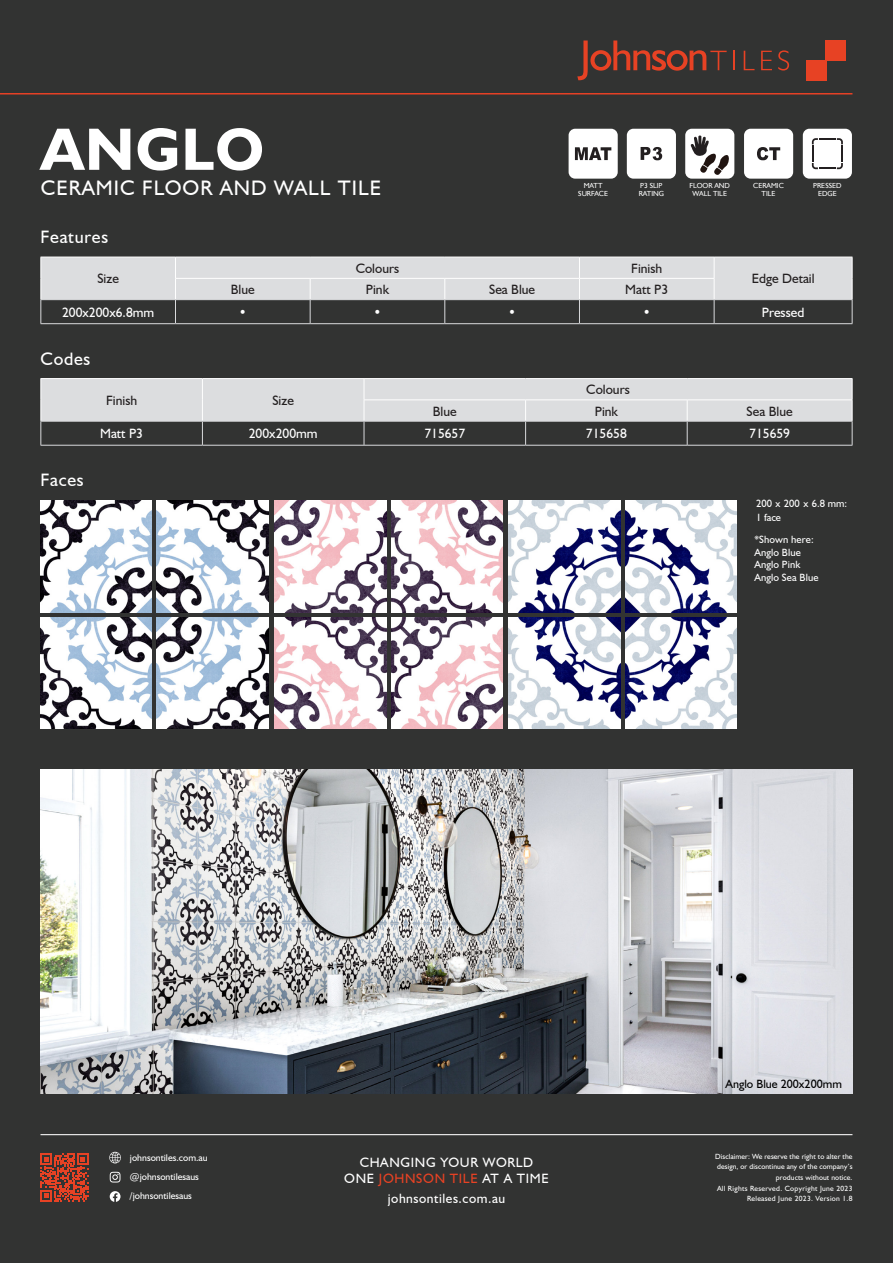
<style>
.page{position:relative;width:893px;height:1263px;background:#323332}
.page>*{position:absolute;margin:0;border:0;box-sizing:border-box;transform-origin:0 0}
.t1{font:700 60.15px "Humanist 521 BT";letter-spacing:.02em;color:#fff}
.t2{font:21px "Humanist 521 BT";letter-spacing:.05em;color:#fff}
.t3{font:18px "Humanist 521 BT";letter-spacing:.04em;color:#fff}
.t4{font:13.5px "Humanist 521 BT";color:#231f20}
.t5{font:13.5px "Humanist 521 BT";color:#fff}
.t6{font:13.5px "Humanist 521 BT";letter-spacing:.05em;color:#e74224}
.t7{font:13.5px "Humanist 521 BT";letter-spacing:.04em;color:#fff}
.t8{font:13.5px "Humanist 521 BT";letter-spacing:.05em;color:#fff}
.t9{font:12px "Humanist 521 BT";color:#000}
.t10{font:10.5px "Humanist 521 BT";letter-spacing:.01em;color:#fff}
.t11{font:9.75px "Humanist 521 BT";color:#fff}
.t12{font:7.5px/10.5px "Humanist 521 BT";letter-spacing:.01em;color:#fff;text-align:right}
.t13{font:7.5px "Humanist 521 BT";letter-spacing:.04em;color:#fff}
.t14{font:7.35px/7.8px "Humanist 521 W01";color:#fff;text-align:center}
.s1{color:#fff}
</style>
<div class="page">
<img style="left:41px;top:500px;width:111px;height:112px">
<img style="left:40px;top:617px;width:112px;height:111px">
<img style="left:157px;top:500px;width:111px;height:112px">
<img style="left:157px;top:617px;width:111px;height:111px">
<img style="left:275px;top:500px;width:111px;height:112px">
<img style="left:275px;top:617px;width:111px;height:111px">
<img style="left:391px;top:500px;width:112px;height:112px">
<img style="left:391px;top:617px;width:112px;height:111px">
<img style="left:509px;top:500px;width:111px;height:112px">
<img style="left:509px;top:617px;width:111px;height:111px">
<img style="left:625px;top:500px;width:111px;height:112px">
<img style="left:625px;top:617px;width:111px;height:111px">
<hr style="left:40px;top:257px;width:135px;height:1px;background:#fff">
<hr style="left:40px;top:299px;width:135px;height:1px;background:#d9dadc">
<svg style="left:41px;top:257px;width:812px;height:66px"></svg>
<hr style="left:40px;top:323px;width:135px;height:1px;background:#d9dadc">
<hr style="left:175px;top:323px;width:135px;height:1px;background:#d9dadc">
<hr style="left:310px;top:323px;width:135px;height:1px;background:#d9dadc">
<hr style="left:445px;top:323px;width:134px;height:1px;background:#d9dadc">
<hr style="left:579px;top:323px;width:135px;height:1px;background:#d9dadc">
<hr style="left:714px;top:323px;width:138px;height:1px;background:#d9dadc">
<hr style="left:40px;top:378px;width:162px;height:1px;background:#fff">
<hr style="left:202px;top:378px;width:162px;height:1px;background:#fff">
<hr style="left:364px;top:378px;width:162px;height:1px;background:#fff">
<hr style="left:526px;top:378px;width:161px;height:1px;background:#fff">
<hr style="left:687px;top:378px;width:165px;height:1px;background:#fff">
<hr style="left:40px;top:421px;width:162px;height:1px;background:#d9dadc">
<svg style="left:41px;top:379px;width:812px;height:66px"></svg>
<hr style="left:40px;top:445px;width:162px;height:1px;background:#d9dadc">
<hr style="left:202px;top:445px;width:162px;height:1px;background:#d9dadc">
<hr style="left:364px;top:445px;width:162px;height:1px;background:#d9dadc">
<hr style="left:526px;top:445px;width:161px;height:1px;background:#d9dadc">
<hr style="left:687px;top:445px;width:165px;height:1px;background:#d9dadc">
<hr style="left:0;top:93px;width:852px;height:1px;background:#e74125">
<svg style="left:577px;top:41px;width:150px;height:39px"></svg>
<svg style="left:733px;top:51px;width:2px;height:19px"></svg>
<svg style="left:744px;top:51px;width:10px;height:19px"></svg>
<svg style="left:761px;top:51px;width:11px;height:19px"></svg>
<svg style="left:778px;top:50px;width:11px;height:21px"></svg>
<div style="left:825px;top:41px;width:21px;height:20px;background:#e74224"></div>
<div style="left:806px;top:60px;width:20px;height:20px;background:#e74224"></div>
<div style="left:627px;top:129px;width:49px;height:50px;background:#fff;border-radius:7px"></div>
<svg style="left:641px;top:147px;width:21px;height:13px"></svg>
<div style="left:569px;top:129px;width:49px;height:50px;background:#fff;border-radius:7px"></div>
<svg style="left:575px;top:147px;width:36px;height:13px"></svg>
<div style="left:803px;top:129px;width:49px;height:50px;background:#fff;border-radius:7px"></div>
<svg style="left:812px;top:138px;width:31px;height:31px"></svg>
<div style="left:685px;top:129px;width:49px;height:50px;background:#fff;border-radius:7px"></div>
<svg style="left:691px;top:135px;width:38px;height:40px"></svg>
<div style="left:744px;top:129px;width:49px;height:50px;background:#fff;border-radius:7px"></div>
<svg style="left:757px;top:147px;width:23px;height:13px"></svg>
<img style="left:40px;top:770px;width:812px;height:324px">
<svg style="left:41px;top:1153px;width:47px;height:48px"></svg>
<svg style="left:109px;top:1152px;width:12px;height:11px"></svg>
<svg style="left:110px;top:1172px;width:10px;height:10px"></svg>
<svg style="left:110px;top:1191px;width:10px;height:11px"></svg>
<hr style="left:40px;top:1134px;width:812px;height:1px;background:#fff">
<p class="t1" style="left:40px;top:112px;width:225px">ANGLO</p>
<p class="t2" style="left:41px;top:175px;width:342px">CERAMIC FLOOR AND WALL TILE</p>
<p class="t14" style="left:690px;top:181px;width:42px">FLOOR AND<br>WALL TILE</p>
<p class="t14" style="left:753px;top:181px;width:32px">CERAMIC</p>
<p class="t14" style="left:640px;top:181px;width:24px">P3 SLIP</p>
<p class="t14" style="left:639px;top:189px;width:27px">RATING</p>
<p class="t14" style="left:584px;top:181px;width:20px">MATT</p>
<p class="t14" style="left:578px;top:189px;width:31px">SURFACE</p>
<p class="t14" style="left:762px;top:189px;width:15px">TILE</p>
<p class="t3" style="left:40px;top:226px;width:69px">Features</p>
<p class="t14" style="left:813px;top:181px;width:30px">PRESSED</p>
<p class="t14" style="left:818px;top:189px;width:20px">EDGE</p>
<p class="t4" style="left:97px;top:271px;width:23px">Size</p>
<p class="t4" style="left:356px;top:260px;width:45px">Colours</p>
<p class="t4" style="left:631px;top:260px;width:33px">Finish</p>
<p class="t4" style="left:231px;top:281px;width:25px">Blue</p>
<p class="t4" style="left:366px;top:281px;width:25px">Pink</p>
<p class="t4" style="left:489px;top:281px;width:48px">Sea Blue</p>
<p class="t4" style="left:625px;top:281px;width:44px">Matt P3</p>
<p class="t4" style="left:752px;top:271px;width:64px">Edge Detail</p>
<p class="t5" style="left:62px;top:304px;width:94px">200x200x6.8mm</p>
<p class="t5" style="left:239px;top:304px;width:9px">•</p>
<p class="t5" style="left:373px;top:304px;width:9px">•</p>
<p class="t5" style="left:508px;top:304px;width:9px">•</p>
<p class="t5" style="left:643px;top:304px;width:9px">•</p>
<p class="t5" style="left:762px;top:304px;width:44px">Pressed</p>
<p class="t3" style="left:40px;top:347px;width:51px">Codes</p>
<p class="t4" style="left:106px;top:392px;width:33px">Finish</p>
<p class="t4" style="left:272px;top:392px;width:23px">Size</p>
<p class="t4" style="left:586px;top:381px;width:45px">Colours</p>
<p class="t4" style="left:433px;top:403px;width:25px">Blue</p>
<p class="t4" style="left:595px;top:403px;width:25px">Pink</p>
<p class="t4" style="left:747px;top:403px;width:48px">Sea Blue</p>
<p class="t5" style="left:100px;top:425px;width:44px">Matt P3</p>
<p class="t5" style="left:249px;top:425px;width:70px">200x200mm</p>
<p class="t5" style="left:424px;top:425px;width:42px">715657</p>
<p class="t5" style="left:586px;top:425px;width:42px">715658</p>
<p class="t5" style="left:749px;top:425px;width:42px">715659</p>
<p class="t3" style="left:40px;top:469px;width:45px">Faces</p>
<p class="t10" style="left:756px;top:497px;width:92px">200 x 200 x 6.8 mm:</p>
<p class="t10" style="left:756px;top:511px;width:27px">1 face</p>
<p class="t10" style="left:754px;top:533px;width:61px">*Shown here:</p>
<p class="t10" style="left:754px;top:546px;width:48px">Anglo Blue</p>
<p class="t10" style="left:754px;top:558px;width:48px">Anglo Pink</p>
<p class="t10" style="left:754px;top:571px;width:66px">Anglo Sea Blue</p>
<p class="t11" style="left:130px;top:1151px;width:79px">johnsontiles.com.au</p>
<p class="t11" style="left:130px;top:1170px;width:70px">@johnsontilesaus</p>
<p class="t11" style="left:130px;top:1190px;width:63px">/johnsontilesaus</p>
<p class="t7" style="left:388px;top:1190px;width:119px">johnsontiles.com.au</p>
<p class="t8" style="left:360px;top:1153px;width:175px">CHANGING YOUR WORLD</p>
<p class="t6" style="left:344px;top:1170px;width:206px"><span class="s1">ONE</span> JOHNSON TILE <span class="s1">AT A TIME</span></p>
<p class="t9" style="left:726px;top:1077px;width:118px">Anglo Blue 200x200mm</p>
<p class="t12" style="left:715px;top:1151px;width:139px">Disclaimer: We reserve the right to alter the design, or discontinue any of the company’s products without notice.</p>
<p class="t13" style="left:717px;top:1184px;width:137px">All Rights Reserved. Copyright June 2023</p>
<p class="t13" style="left:747px;top:1194px;width:107px">Released June 2023. Version 1.8</p>
</div>
